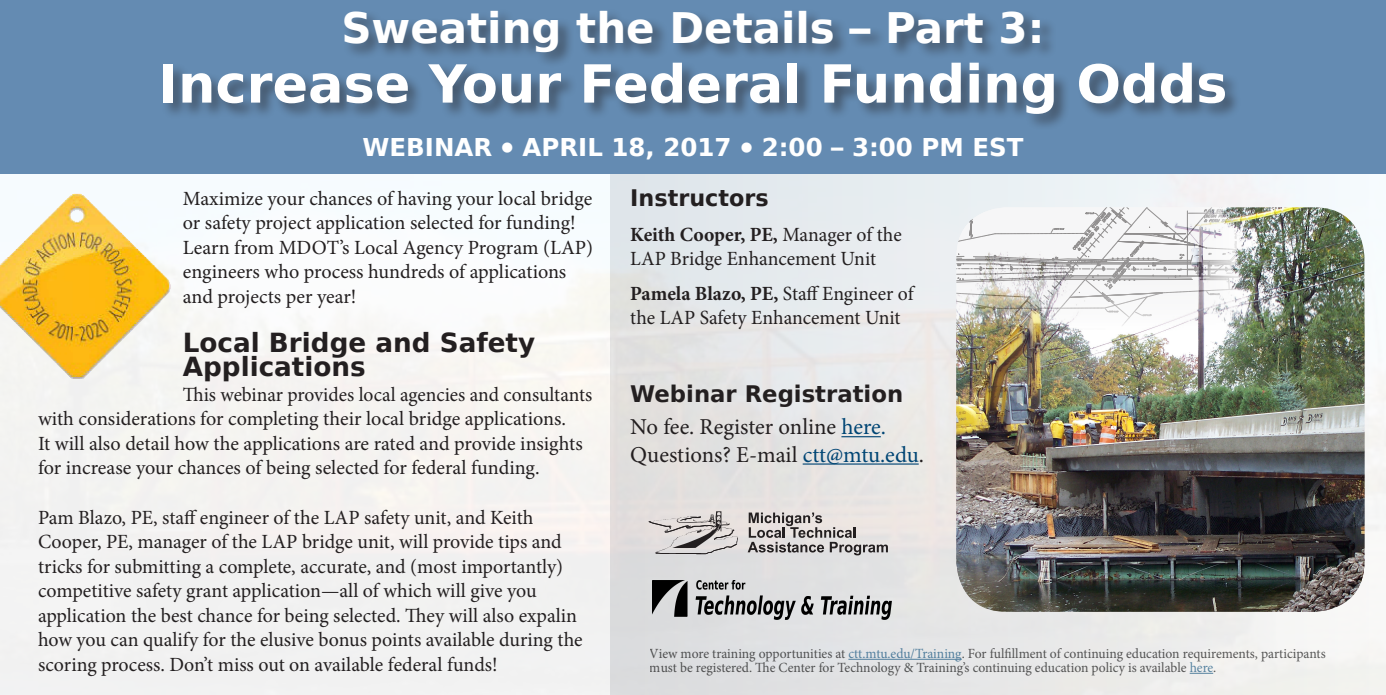
<style>
.page{position:relative;width:1386px;height:695px;background:#fff}
.page>*{position:absolute;margin:0;border:0;box-sizing:border-box;transform-origin:0 0}
.t1{font:700 52.5px "Bitstream Vera Sans";color:#fff}
.t2{font:700 42px "Bitstream Vera Sans";color:#fff}
.t3{font:700 26.25px/24.5px "Bitstream Vera Sans";color:#231f20}
.t4{font:700 24.5px "Bitstream Vera Sans";color:#fff}
.t5{font:22.75px/27.3px "Minion Pro";letter-spacing:-.005em;color:#231f20}
.t6{font:700 22.75px "Bitstream Vera Sans";color:#231f20}
.t7{font:20.12px/24.5px "Minion Pro";color:#231f20}
.t8{font:14px/14px "Minion Pro";color:#000}
.s1{font-weight:700}
.s2{color:#004574}
</style>
<div class="page">
<img style="left:0;top:174px;width:1386px;height:520px">
<div style="left:0;top:0;width:1386px;height:174px;background:#648bb2"></div>
<div style="left:161px;top:9px;width:1080px;height:122px;background:#231f20;opacity:.5"></div>
<img style="left:653px;top:580px;width:239px;height:39px">
<hr style="left:848px;top:658px;width:114px;height:1px;background:#004574">
<svg style="left:1190px;top:672px;width:23px;height:1px"></svg>
<hr style="left:841px;top:436px;width:40px;height:1px;background:#004574">
<hr style="left:803px;top:463px;width:116px;height:1px;background:#004574">
<svg style="left:748px;top:512px;width:140px;height:43px"></svg>
<svg style="left:649px;top:511px;width:89px;height:43px"></svg>
<img style="left:956px;top:206px;width:408px;height:405px">
<img style="left:0;top:193px;width:170px;height:187px">
<h2 class="t2" style="left:341px;top:4px;width:705px">Sweating the Details – Part 3:</h2>
<h1 class="t1" style="left:159px;top:54px;width:1070px">Increase Your Federal Funding Odds</h1>
<p class="t4" style="left:363px;top:133px;width:662px">Webi nar ● April 18, 2017 ● 2:00 – 3:00 pm EST</p>
<p class="t7" style="left:183px;top:186px;width:412px">Maximize your chances of having your local bridge or safety project application selected for funding!<br>Learn from MDOT’s Local Agency Program (LAP) engineers who process hundreds of applications and projects per year!</p>
<h3 class="t3" style="left:183px;top:330px;width:354px">Local Bridge and Safety<br>Applications</h3>
<p class="t7" style="left:38px;top:382px;width:556px;text-indent:145px">This webinar provides local agencies and consultants with considerations for completing their local bridge applications.<br>It will also detail how the applications are rated and provide insights for increase your chances of being selected for federal funding.</p>
<p class="t7" style="left:38px;top:505px;width:546px">Pam Blazo, PE, staff engineer of the LAP safety unit, and Keith Cooper, PE, manager of the LAP bridge unit, will provide tips and tricks for submitting a complete, accurate, and (most importantly) competitive safety grant application—all of which will give you application the best chance for being selected. They will also expalin how you can qualify for the elusive bonus points available during the scoring process. Don’t miss out on available federal funds!</p>
<p class="t6" style="left:630px;top:185px;width:140px">Instructors</p>
<p class="t7" style="left:630px;top:222px;width:273px"><span class="s1">Keith Cooper, PE,</span> Manager of the<br>LAP Bridge Enhancement Unit</p>
<p class="t7" style="left:630px;top:282px;width:285px"><span class="s1">Pamela Blazo, PE,</span> Staff Engineer of the LAP Safety Enhancement Unit</p>
<p class="t6" style="left:630px;top:380px;width:275px">Webinar Registration</p>
<p class="t5" style="left:630px;top:413px;width:295px">No fee. Register online <span class="s2">here.<br></span>Questions? E-mail <span class="s2">ctt@mtu.edu</span>.</p>
<p class="t8" style="left:650px;top:646px;width:677px">View more training opportunities at <span class="s2">ctt.mtu.edu/Training</span>. For fulfillment of continuing education requirements, participants must be registered. The Center for Technology &amp; Training’s continuing education policy is available <span class="s2">here</span>.</p>
</div>
